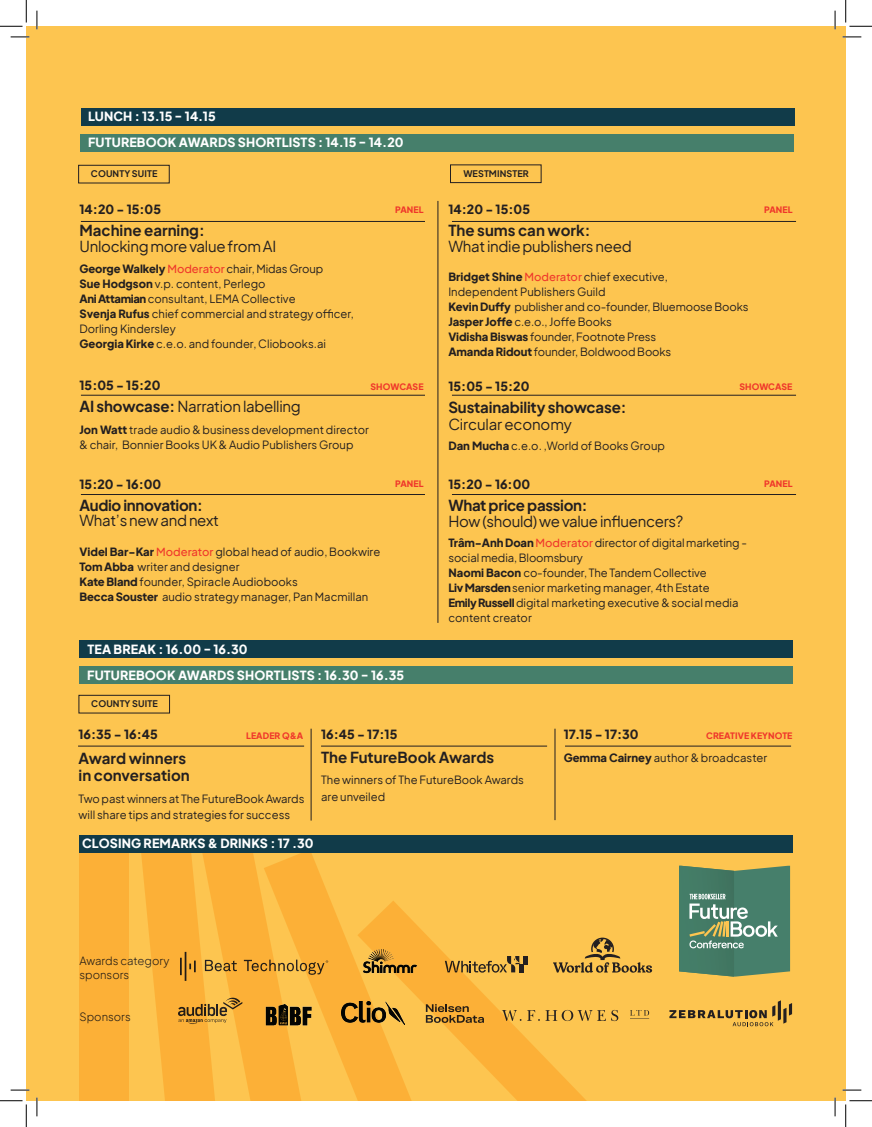
<style>
.page{position:relative;width:872px;height:1127px;background:#fff}
.page>*{position:absolute;margin:0;border:0;box-sizing:border-box;transform-origin:0 0}
.t1{font:15px "Plus Jakarta Sans";letter-spacing:-.02em;color:#231f20}
.t2{font:700 15px/17.5px "Plus Jakarta Sans";letter-spacing:-.01em;color:#231f20}
.t3{font:800 12.5px/26.6px "Plus Jakarta Sans";letter-spacing:.01em;color:#fff}
.t4{font:800 12.5px "Plus Jakarta Sans";color:#231f20}
.t5{font:11.25px/15px "Plus Jakarta Sans";color:#231f20}
.t6{font:300 11.25px/13.5px "Plus Jakarta Sans";color:#231f20}
.t7{font:700 9px "Plus Jakarta Sans";letter-spacing:.01em;color:#231f20}
.t8{font:800 8.75px "Plus Jakarta Sans";letter-spacing:.01em;color:#ef372b}
.s1{font-weight:800}
.s2{font-weight:500;color:#ef372b}
.s3{font-weight:700}
</style>
<div class="page">
<div style="left:26px;top:26px;width:819px;height:1074px;background:#fdc550"></div>
<div style="left:78px;top:165px;width:91px;height:18px;border:1px solid #231f20"></div>
<div style="left:450px;top:164px;width:91px;height:19px;border:1px solid #231f20"></div>
<div style="left:81px;top:108px;width:712px;height:17px;background:#113b49"></div>
<hr style="left:437px;top:201px;width:1px;height:421px;background:#231f20">
<div style="left:81px;top:134px;width:712px;height:17px;background:#467f6b"></div>
<div style="left:79px;top:640px;width:713px;height:17px;background:#113b49"></div>
<div style="left:79px;top:666px;width:713px;height:18px;background:#467f6b"></div>
<div style="left:79px;top:694px;width:91px;height:19px;border:1px solid #231f20"></div>
<hr style="left:81px;top:221px;width:344px;height:1px;background:#231f20">
<hr style="left:451px;top:221px;width:344px;height:1px;background:#231f20">
<hr style="left:81px;top:395px;width:344px;height:1px;background:#231f20">
<hr style="left:451px;top:395px;width:344px;height:1px;background:#231f20">
<hr style="left:81px;top:494px;width:344px;height:1px;background:#231f20">
<hr style="left:451px;top:494px;width:344px;height:1px;background:#231f20">
<hr style="left:311px;top:728px;width:1px;height:92px;background:#231f20">
<hr style="left:554px;top:728px;width:1px;height:92px;background:#231f20">
<hr style="left:321px;top:745px;width:225px;height:1px;background:#231f20">
<hr style="left:564px;top:745px;width:226px;height:1px;background:#231f20">
<hr style="left:78px;top:745px;width:226px;height:1px;background:#231f20">
<svg style="left:617px;top:1010px;width:31px;height:10px"></svg>
<svg style="left:617px;top:955px;width:34px;height:17px"></svg>
<svg style="left:679px;top:865px;width:110px;height:111px;background:#5f8b72"></svg>
<svg style="left:669px;top:1000px;width:122px;height:25px"></svg>
<div style="left:79px;top:844px;width:50px;height:256px;background:#fcb037"></div>
<svg style="left:140px;top:852px;width:123px;height:248px"></svg>
<svg style="left:263px;top:852px;width:168px;height:248px"></svg>
<svg style="left:357px;top:900px;width:260px;height:200px"></svg>
<div style="left:79px;top:834px;width:713px;height:18px;background:#113b49"></div>
<svg style="left:11px;top:36px;width:18px;height:2px"></svg>
<svg style="left:842px;top:36px;width:18px;height:2px"></svg>
<svg style="left:11px;top:1089px;width:18px;height:1px"></svg>
<svg style="left:842px;top:1088px;width:18px;height:2px"></svg>
<svg style="left:36px;top:11px;width:2px;height:18px"></svg>
<svg style="left:36px;top:1097px;width:2px;height:18px"></svg>
<svg style="left:834px;top:11px;width:1px;height:18px"></svg>
<svg style="left:833px;top:1097px;width:2px;height:18px"></svg>
<svg style="left:0;top:0;width:27px;height:27px"></svg>
<svg style="left:0;top:1100px;width:27px;height:26px"></svg>
<svg style="left:845px;top:0;width:26px;height:27px"></svg>
<svg style="left:845px;top:1100px;width:26px;height:26px"></svg>
<p class="t3" style="left:88px;top:103px;width:129px">LUNCH : 13.15 - 14.15</p>
<p class="t3" style="left:88px;top:129px;width:317px">FUTUREBOOK AWARDS SHORTLISTS : 14.15 - 14.20</p>
<p class="t7" style="left:91px;top:166px;width:68px">COUNTY SUITE</p>
<p class="t7" style="left:463px;top:166px;width:67px">WESTMINSTER</p>
<p class="t4" style="left:79px;top:199px;width:83px">14:20 - 15:05</p>
<h1 class="t2" style="left:79px;top:221px;width:127px">Machine earning:</h1>
<h1 class="t1" style="left:79px;top:234px;width:198px">Unlocking more value from AI</h1>
<p class="t5" style="left:79px;top:260px;width:276px"><span class="s1">George Walkely</span> <span class="s2">Moderator</span> chair, Midas Group<br><span class="s1">Sue Hodgson</span> v.p. content, Perlego<br><span class="s1">Ani Attamian</span> consultant, LEMA Collective<br><span class="s1">Svenja Rufus</span> chief commercial and strategy officer, Dorling Kindersley<br><span class="s1">Georgia Kirke</span> c.e.o. and founder, Cliobooks.ai</p>
<p class="t8" style="left:395px;top:202px;width:30px">PANEL</p>
<p class="t4" style="left:448px;top:199px;width:83px">14:20 - 15:05</p>
<h1 class="t2" style="left:448px;top:221px;width:143px">The sums can work:</h1>
<h1 class="t1" style="left:448px;top:234px;width:185px">What indie publishers need</h1>
<p class="t5" style="left:448px;top:269px;width:301px"><span class="s1">Bridget Shine</span> <span class="s2">Moderator</span> chief executive,<br>Independent Publishers Guild<br><span class="s1">Kevin Duffy</span> publisher and co-founder, Bluemoose Books <span class="s1">Jasper Joffe</span> c.e.o., Joffe Books<br><span class="s1">Vidisha Biswas</span> founder, Footnote Press<br><span class="s1">Amanda Ridout</span> founder, Boldwood Books</p>
<p class="t8" style="left:763px;top:202px;width:30px">PANEL</p>
<p class="t4" style="left:79px;top:375px;width:82px">15:05 - 15:20</p>
<h1 class="t1" style="left:79px;top:394px;width:223px"><span class="s3">AI showcase:</span> Narration labelling</h1>
<p class="t5" style="left:79px;top:421px;width:291px"><span class="s1">Jon Watt</span> trade audio &amp; business development director &amp; chair, Bonnier Books UK &amp; Audio Publishers Group</p>
<p class="t4" style="left:448px;top:376px;width:82px">15:05 - 15:20</p>
<h1 class="t2" style="left:448px;top:398px;width:179px">Sustainability showcase:</h1>
<h1 class="t1" style="left:448px;top:412px;width:125px">Circular economy</h1>
<p class="t5" style="left:448px;top:437px;width:218px"><span class="s1">Dan Mucha</span> c.e.o. ,World of Books Group</p>
<p class="t8" style="left:370px;top:379px;width:54px">SHOWCASE</p>
<p class="t8" style="left:739px;top:379px;width:54px">SHOWCASE</p>
<p class="t4" style="left:79px;top:473px;width:83px">15:20 - 16:00</p>
<h1 class="t2" style="left:79px;top:496px;width:125px">Audio innovation:</h1>
<h1 class="t1" style="left:79px;top:508px;width:141px">What’s new and next</h1>
<p class="t5" style="left:79px;top:543px;width:302px"><span class="s1">Videl Bar-Kar</span> <span class="s2">Moderator</span> global head of audio, Bookwire <span class="s1">Tom Abba</span> writer and designer<br><span class="s1">Kate Bland</span> founder, Spiracle Audiobooks<br><span class="s1">Becca Souster</span> audio strategy manager, Pan Macmillan</p>
<p class="t4" style="left:448px;top:473px;width:83px">15:20 - 16:00</p>
<h1 class="t2" style="left:448px;top:496px;width:140px">What price passion:</h1>
<h1 class="t1" style="left:448px;top:509px;width:236px">How (should) we value influencers?</h1>
<p class="t5" style="left:448px;top:535px;width:300px"><span class="s1">Trâm-Anh Doan</span> <span class="s2">Moderator</span> director of digital marketing - social media, Bloomsbury<br><span class="s1">Naomi Bacon</span> co-founder, The Tandem Collective<br><span class="s1">Liv Marsden</span> senior marketing manager, 4th Estate<br><span class="s1">Emily Russell</span> digital marketing executive &amp; social media content creator</p>
<p class="t8" style="left:395px;top:476px;width:30px">PANEL</p>
<p class="t8" style="left:763px;top:476px;width:30px">PANEL</p>
<p class="t3" style="left:87px;top:635px;width:318px">TEA BREAK : 16.00 - 16.30<br>FUTUREBOOK AWARDS SHORTLISTS : 16.30 - 16.35</p>
<p class="t7" style="left:91px;top:696px;width:68px">COUNTY SUITE</p>
<p class="t4" style="left:563px;top:723px;width:76px">17.15 - 17:30</p>
<p class="t5" style="left:563px;top:750px;width:205px"><span class="s1">Gemma Cairney</span> author &amp; broadcaster</p>
<p class="t4" style="left:321px;top:723px;width:78px">16:45 - 17:15</p>
<h1 class="t2" style="left:321px;top:747px;width:174px">The FutureBook Awards</h1>
<p class="t5" style="left:321px;top:771px;width:204px;line-height:16.2px">The winners of The FutureBook Awards are unveiled</p>
<p class="t4" style="left:79px;top:723px;width:81px">16:35 - 16:45</p>
<h1 class="t2" style="left:79px;top:748px;width:113px">Award winners in conversation</h1>
<p class="t5" style="left:79px;top:789px;width:227px;line-height:16.2px">Two past winners at The FutureBook Awards will share tips and strategies for success</p>
<p class="t8" style="left:246px;top:728px;width:59px">LEADER Q&amp;A</p>
<p class="t8" style="left:705px;top:728px;width:88px">CREATIVE KEYNOTE</p>
<p class="t3" style="left:82px;top:829px;width:233px">CLOSING REMARKS &amp; DRINKS : 17 .30</p>
<p class="t6" style="left:79px;top:953px;width:91px">Awards category sponsors</p>
<p class="t6" style="left:79px;top:1009px;width:53px">Sponsors</p>
</div>
